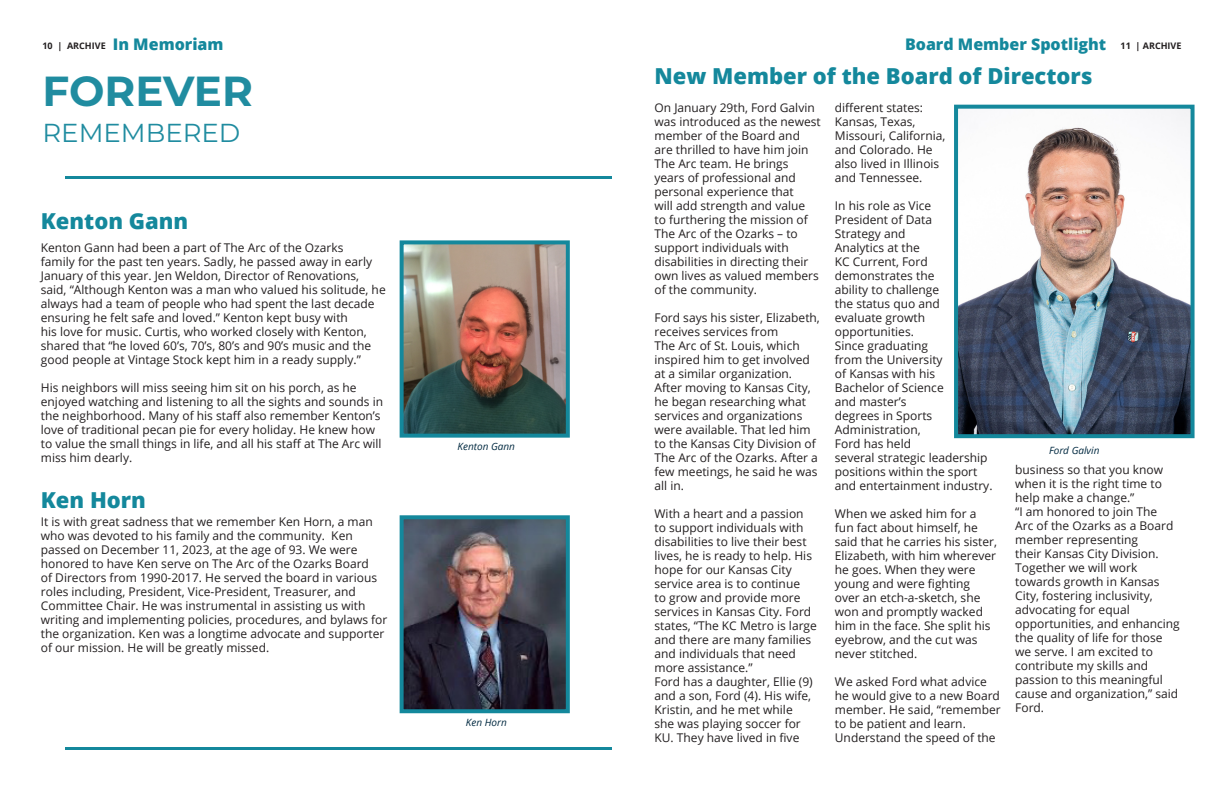
<style>
.page{position:relative;width:1224px;height:792px;background:#fff}
.page>*{position:absolute;margin:0;border:0;box-sizing:border-box;transform-origin:0 0}
._36pt_Size_Align_Center{font:700 42px "Montserrat";letter-spacing:-.005em;color:#208ca0}
._36pt_Size_Align_Center-2{font:26px "Montserrat";color:#208ca0}
.t1{font:800 22px "Open Sans";color:#14889c}
._36pt_bold{font:800 16px "Open Sans";color:#14889c}
.t2{font:12px/14px "Open Sans";color:#231f20}
.t3{font:italic 10px "Open Sans";color:#002940}
._36pt_bold-2{font:700 9px "Open Sans";color:#231f20}
.s1{font-weight:800;font-size:16px;color:#14889c}
</style>
<div class="page">
<img style="left:405px;top:245px;width:160px;height:188px">
<div style="left:400px;top:240px;width:170px;height:198px;border:4px solid #14889c"></div>
<hr style="left:65px;top:176px;width:547px;height:2px;background:#14889c">
<img style="left:405px;top:520px;width:160px;height:188px">
<div style="left:400px;top:515px;width:170px;height:198px;border:4px solid #14889c"></div>
<hr style="left:65px;top:747px;width:547px;height:2px;background:#14889c">
<img style="left:959px;top:110px;width:231px;height:323px">
<div style="left:954px;top:105px;width:241px;height:333px;border:4px solid #14889c"></div>
<p class="_36pt_bold-2" style="left:43px;top:40px;width:183px">10 | ARCHIVE <span class="s1">In Memoriam</span></p>
<p class="_36pt_bold-2" style="left:1121px;top:40px;width:62px">11 | ARCHIVE</p>
<p class="_36pt_bold" style="left:905px;top:32px;width:203px">Board Member Spotlight</p>
<p class="_36pt_Size_Align_Center" style="left:43px;top:61px;width:212px">FOREVER</p>
<p class="_36pt_Size_Align_Center-2" style="left:43px;top:115px;width:199px">REMEMBERED</p>
<p class="t1" style="left:41px;top:204px;width:149px">Kenton Gann</p>
<p class="t2" style="left:41px;top:240px;width:346px">Kenton Gann had been a part of The Arc of the Ozarks<br>family for the past ten years. Sadly, he passed away in early January of this year. Jen Weldon, Director of Renovations, said, “Although Kenton was a man who valued his solitude, he always had a team of people who had spent the last decade ensuring he felt safe and loved.” Kenton kept busy with<br>his love for music. Curtis, who worked closely with Kenton, shared that “he loved 60’s, 70’s, 80’s and 90’s music and the good people at Vintage Stock kept him in a ready supply.”</p>
<p class="t2" style="left:41px;top:380px;width:344px">His neighbors will miss seeing him sit on his porch, as he enjoyed watching and listening to all the sights and sounds in the neighborhood. Many of his staff also remember Kenton’s love of traditional pecan pie for every holiday. He knew how to value the small things in life, and all his staff at The Arc will miss him dearly.</p>
<p class="t1" style="left:41px;top:483px;width:107px">Ken Horn</p>
<p class="t2" style="left:41px;top:515px;width:348px">It is with great sadness that we remember Ken Horn, a man who was devoted to his family and the community. Ken passed on December 11, 2023, at the age of 93. We were honored to have Ken serve on The Arc of the Ozarks Board<br>of Directors from 1990-2017. He served the board in various roles including, President, Vice-President, Treasurer, and Committee Chair. He was instrumental in assisting us with writing and implementing policies, procedures, and bylaws for the organization. Ken was a longtime advocate and supporter of our mission. He will be greatly missed.</p>
<p class="t3" style="left:458px;top:439px;width:59px">Kenton Gann</p>
<p class="t3" style="left:466px;top:716px;width:42px">Ken Horn</p>
<p class="t1" style="left:655px;top:59px;width:440px">New Member of the Board of Directors</p>
<p class="t2" style="left:655px;top:101px;width:168px">On January 29th, Ford Galvin was introduced as the newest member of the Board and are thrilled to have him join<br>The Arc team. He brings years of professional and personal experience that<br>will add strength and value<br>to furthering the mission of<br>The Arc of the Ozarks – to support individuals with disabilities in directing their own lives as valued members of the community.</p>
<p class="t2" style="left:655px;top:311px;width:167px">Ford says his sister, Elizabeth, receives services from<br>The Arc of St. Louis, which inspired him to get involved at a similar organization.<br>After moving to Kansas City, he began researching what services and organizations were available. That led him to the Kansas City Division of<br>The Arc of the Ozarks. After a few meetings, he said he was all in.</p>
<p class="t2" style="left:655px;top:507px;width:164px">With a heart and a passion to support individuals with disabilities to live their best lives, he is ready to help. His hope for our Kansas City service area is to continue<br>to grow and provide more services in Kansas City. Ford states, “The KC Metro is large and there are many families and individuals that need more assistance.”</p>
<p class="t2" style="left:655px;top:675px;width:160px">Ford has a daughter, Ellie (9) and a son, Ford (4). His wife,<br>Kristin, and he met while she was playing soccer for<br>KU. They have lived in five</p>
<p class="t2" style="left:835px;top:101px;width:112px">different states:<br>Kansas, Texas,<br>Missouri, California, and Colorado. He also lived in Illinois and Tennessee.</p>
<p class="t2" style="left:835px;top:199px;width:159px">In his role as Vice<br>President of Data<br>Strategy and<br>Analytics at the<br>KC Current, Ford demonstrates the<br>ability to challenge<br>the status quo and<br>evaluate growth opportunities.<br>Since graduating<br>from the University<br>of Kansas with his<br>Bachelor of Science<br>and master’s<br>degrees in Sports<br>Administration,<br>Ford has held<br>several strategic leadership positions within the sport and entertainment industry.</p>
<p class="t2" style="left:835px;top:507px;width:164px">When we asked him for a fun fact about himself, he said that he carries his sister,<br>Elizabeth, with him wherever he goes. When they were young and were fighting over an etch-a-sketch, she won and promptly wacked him in the face. She split his eyebrow, and the cut was never stitched.</p>
<p class="t2" style="left:835px;top:675px;width:167px">We asked Ford what advice he would give to a new Board member. He said, “remember to be patient and learn.<br>Understand the speed of the</p>
<p class="t3" style="left:1049px;top:444px;width:52px">Ford Galvin</p>
<p class="t2" style="left:1015px;top:463px;width:149px;text-align:justify">business so that you know when it is the right time to help make a change.”</p>
<p class="t2" style="left:1015px;top:505px;width:166px">“I am honored to join The<br>Arc of the Ozarks as a Board member representing<br>their Kansas City Division.<br>Together we will work towards growth in Kansas<br>City, fostering inclusivity, advocating for equal opportunities, and enhancing the quality of life for those we serve. I am excited to contribute my skills and passion to this meaningful cause and organization,” said<br>Ford.</p>
</div>
